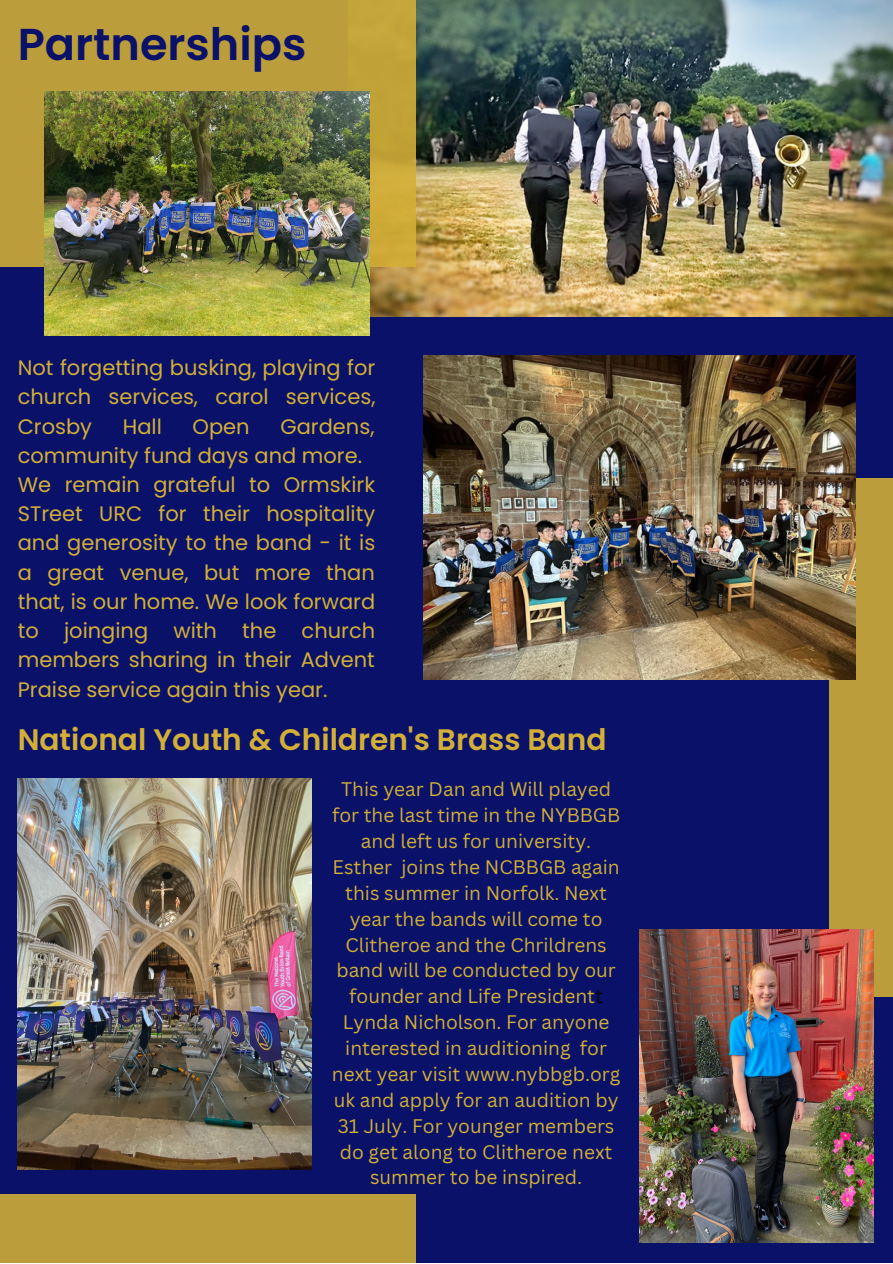
<style>
.page{position:relative;width:893px;height:1264px;background:#fff}
.page>*{position:absolute;margin:0;border:0;box-sizing:border-box;transform-origin:0 0}
.t1{font:600 44.7px "Poppins";color:#091268}
.t2{font:600 29.7px "Poppins";color:#d4af37}
.t3{font:21px/29.2px "Poppins";color:#d4af37;text-align:justify}
.t4{font:19.05px/25.8px "Canva Sans";color:#d4af37;text-align:center}
.s1{color:#000}
</style>
<div class="page">
<div style="left:0;top:0;width:892px;height:1262px;background:#091268"></div>
<img style="left:369px;top:0;width:523px;height:316px">
<div style="left:0;top:0;width:415px;height:267px;background:linear-gradient(to bottom,#ba9d3b,#c7a539)"></div>
<div style="left:829px;top:478px;width:63px;height:518px;background:#bc9d3c"></div>
<div style="left:0;top:1194px;width:416px;height:68px;background:#bc9d3c"></div>
<img style="left:44px;top:91px;width:325px;height:244px">
<img style="left:424px;top:356px;width:431px;height:323px">
<img style="left:640px;top:929px;width:233px;height:312px">
<img style="left:18px;top:778px;width:293px;height:391px">
<p class="t1" style="left:18px;top:13px;width:290px">Partnerships</p>
<p class="t3" style="left:18px;top:353px;width:359px">Not forgetting busking, playing for church services, carol services, Crosby</p>
<p class="t3" style="left:18px;top:411px;width:358px;text-indent:263px">Gardens, community fund days and more.</p>
<p class="t3" style="left:18px;top:470px;width:359px">We remain grateful to Ormskirk STreet URC for their hospitality and generosity to the band - it is a great venue, but more than that, is our home. We look forward to joinging with the church members sharing in their Advent Praise service again this year.</p>
<p class="t3" style="left:123px;top:411px;width:41px">Hall</p>
<p class="t3" style="left:192px;top:411px;width:59px">Open</p>
<p class="t2" style="left:18px;top:718px;width:590px">National Youth &amp; Children's Brass Band</p>
<p class="t4" style="left:332px;top:776px;width:290px">This year Dan and Will played for the last time in the NYBBGB and left us for university.<br>Esther joins the NCBBGB again this summer in Norfolk. Next year the bands will come to<br>Clitheroe and the Chrildrens band will be conducted by our founder and Life President<span class="s1">t<br></span>Lynda Nicholson. For anyone interested in auditioning for next year visit www.nybbgb.org uk and apply for an audition by<br>31 July. For younger members do get along to Clitheroe next summer to be inspired.</p>
</div>
